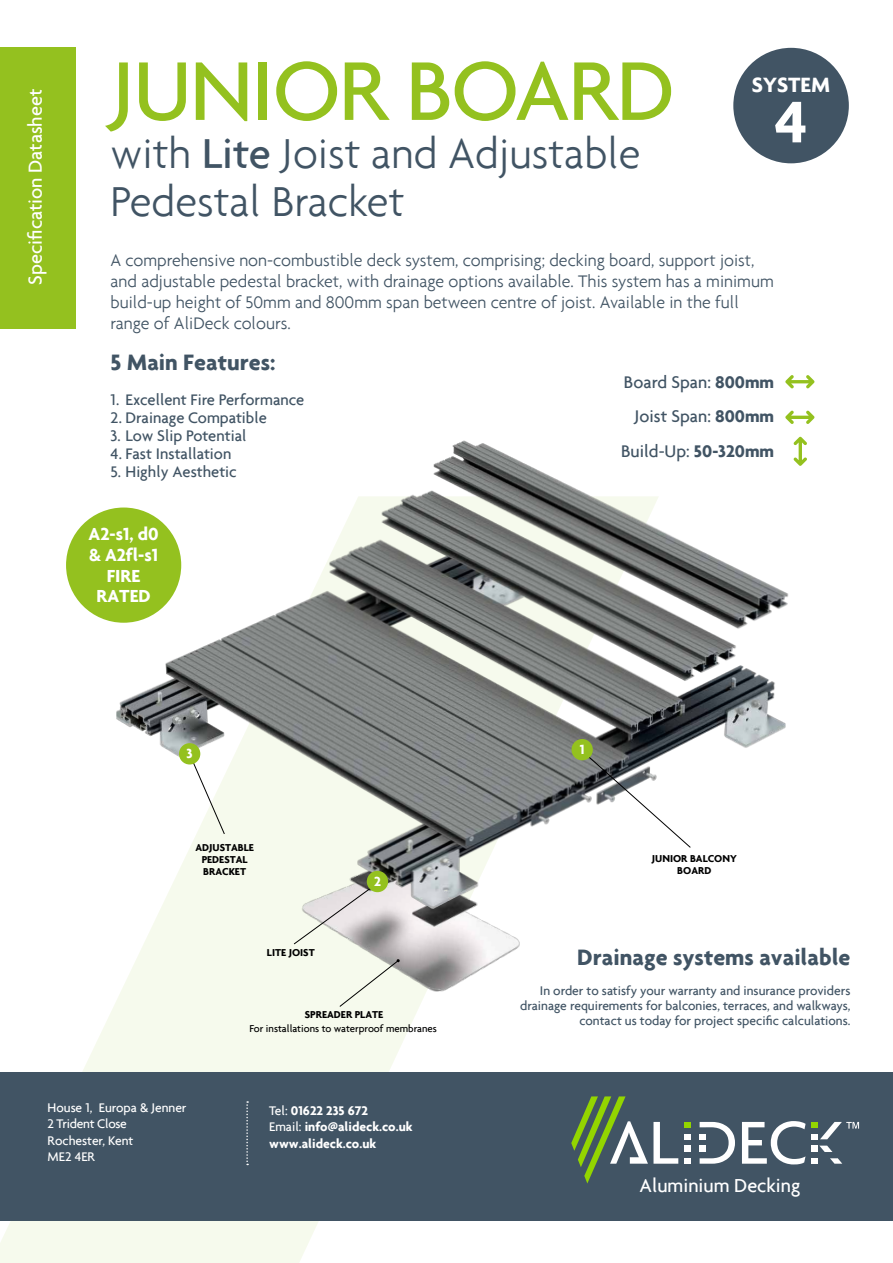
<style>
.page{position:relative;width:893px;height:1263px;background:#fff}
.page>*{position:absolute;margin:0;border:0;box-sizing:border-box;transform-origin:0 0}
.t1{font:500 90px "Agenda";letter-spacing:-.02em;color:#94c11f}
.t2{font:700 63.45px "Agenda";color:#fff}
.t3{font:300 45px/48px "Agenda";color:#415464}
.t4{font:700 24px "Agenda";color:#415464}
.t5{font:700 22.35px "Agenda";color:#fff}
.t6{font:500 20.25px "Agenda";color:#fff}
.t7{font:700 18.75px/20.7px "Agenda";color:#fff;text-align:center}
.t8{font:500 18.15px/34.5px "Agenda";color:#415464;text-align:right}
.t9{font:300 18px/21px "Agenda";color:#415464}
.t10{font:500 16.5px "Agenda";color:#415464}
.t11{font:700 14.25px "Agenda";color:#fff}
.t12{font:500 13.5px/15px "Agenda";color:#415464;text-align:right}
.t13{font:700 13.5px/16.5px "Agenda";color:#fff}
.t14{font:500 13.5px/16.5px "Agenda";color:#fff}
.t15{font:700 10.8px/11.9px "Agenda";color:#000;text-align:center}
.t16{font:500 10.8px "Agenda";color:#000}
.s1{font-weight:500}
.s2{font-weight:700}
</style>
<div class="page">
<svg style="left:0;top:515px;width:659px;height:748px"></svg>
<img style="left:287px;top:936px;width:266px;height:79px">
<svg style="left:339px;top:959px;width:61px;height:48px;background:#ebefe3"></svg>
<div style="left:66px;top:507px;width:115px;height:116px;background:#94c11f;border-radius:50%"></div>
<div style="left:733px;top:48px;width:116px;height:115px;background:#415464;border-radius:50%"></div>
<div style="left:0;top:1072px;width:893px;height:148px;background:#415464"></div>
<svg style="left:684px;top:1122px;width:6px;height:5px"></svg>
<svg style="left:742px;top:1121px;width:64px;height:43px"></svg>
<svg style="left:571px;top:1096px;width:107px;height:87px"></svg>
<svg style="left:684px;top:1158px;width:6px;height:6px"></svg>
<svg style="left:684px;top:1134px;width:6px;height:5px"></svg>
<div style="left:684px;top:1145px;width:6px;height:7px;background:#fff"></div>
<svg style="left:700px;top:1122px;width:35px;height:42px"></svg>
<div style="left:700px;top:1145px;width:6px;height:7px;background:#fff"></div>
<div style="left:812px;top:1145px;width:6px;height:7px;background:#fff"></div>
<svg style="left:819px;top:1145px;width:13px;height:7px"></svg>
<svg style="left:812px;top:1158px;width:6px;height:6px"></svg>
<svg style="left:830px;top:1158px;width:12px;height:6px"></svg>
<svg style="left:812px;top:1122px;width:47px;height:17px"></svg>
<svg style="left:246px;top:1101px;width:2px;height:64px"></svg>
<div style="left:0;top:48px;width:75px;height:281px;background:#94c11f"></div>
<svg style="left:785px;top:375px;width:29px;height:13px"></svg>
<img style="left:115px;top:410px;width:700px;height:526px">
<svg style="left:188px;top:751px;width:37px;height:84px"></svg>
<svg style="left:582px;top:750px;width:109px;height:98px"></svg>
<svg style="left:293px;top:878px;width:91px;height:67px;background:#dbdad5"></svg>
<div style="left:179px;top:743px;width:21px;height:21px;background:#94c11f;border-radius:50%"></div>
<div style="left:367px;top:871px;width:21px;height:21px;background:#94c11f;border-radius:50%"></div>
<div style="left:571px;top:739px;width:22px;height:21px;background:#94c11f;border-radius:50%"></div>
<p class="t6" style="left:23px;top:285px;width:197px;rotate:-90deg">Specification Datasheet</p>
<h1 class="t1" style="left:111px;top:36px;width:566px">JUNIOR BOARD</h1>
<h3 class="t3" style="left:111px;top:129px;width:531px">with <span class="s1">Lite</span> Joist and Adjustable<br>Pedestal Bracket</h3>
<p class="t9" style="left:111px;top:250px;width:665px">A comprehensive non-combustible deck system, comprising; decking board, support joist, and adjustable pedestal bracket, with drainage options available. This system has a minimum build-up height of 50mm and 800mm span between centre of joist. Available in the full range of AliDeck colours.</p>
<h3 class="t4" style="left:111px;top:348px;width:166px">5 Main Features:</h3>
<p class="t10" style="left:111px;top:389px;width:195px">1. Excellent Fire Performance</p>
<p class="t10" style="left:111px;top:407px;width:158px">2. Drainage Compatible</p>
<p class="t10" style="left:111px;top:425px;width:137px">3. Low Slip Potential</p>
<p class="t10" style="left:111px;top:443px;width:122px">4. Fast Installation</p>
<p class="t10" style="left:111px;top:461px;width:128px">5. Highly Aesthetic</p>
<p class="t5" style="left:752px;top:71px;width:80px">SYSTEM</p>
<h2 class="t2" style="left:775px;top:83px;width:35px">4</h2>
<p class="t8" style="left:621px;top:364px;width:155px">Board Span: <span class="s2">800mm<br></span>Joist Span: <span class="s2">800mm<br></span>Build-Up: <span class="s2">50-320mm</span></p>
<p class="t7" style="left:89px;top:523px;width:72px">A2-s1, d0 &amp; A2fl-s1<br>FIRE<br>RATED</p>
<p class="t11" style="left:187px;top:745px;width:8px">3</p>
<p class="t11" style="left:580px;top:741px;width:6px">1</p>
<p class="t15" style="left:195px;top:841px;width:60px">ADJUSTABLE<br>PEDESTAL<br>BRACKET</p>
<p class="t15" style="left:652px;top:853px;width:86px">JUNIOR BALCONY<br>BOARD</p>
<p class="t11" style="left:374px;top:872px;width:8px">2</p>
<p class="t15" style="left:267px;top:946px;width:49px">LITE JOIST</p>
<p class="t15" style="left:305px;top:1008px;width:80px">SPREADER PLATE</p>
<p class="t16" style="left:249px;top:1022px;width:189px">For installations to waterproof membranes</p>
<h3 class="t4" style="left:577px;top:942px;width:275px">Drainage systems available</h3>
<p class="t12" style="left:520px;top:983px;width:332px">In order to satisfy your warranty and insurance providers drainage requirements for balconies, terraces, and walkways, contact us today for project specific calculations.</p>
<p class="t14" style="left:48px;top:1099px;width:140px">House 1, Europa &amp; Jenner<br>2 Trident Close<br>Rochester, Kent<br>ME2 4ER</p>
<p class="t13" style="left:269px;top:1102px;width:145px"><span class="s1">Tel:</span> 01622 235 672<br><span class="s1">Email:</span> info@alideck.co.uk www.alideck.co.uk</p>
<p class="t6" style="left:639px;top:1173px;width:162px">Aluminium Decking</p>
</div>
